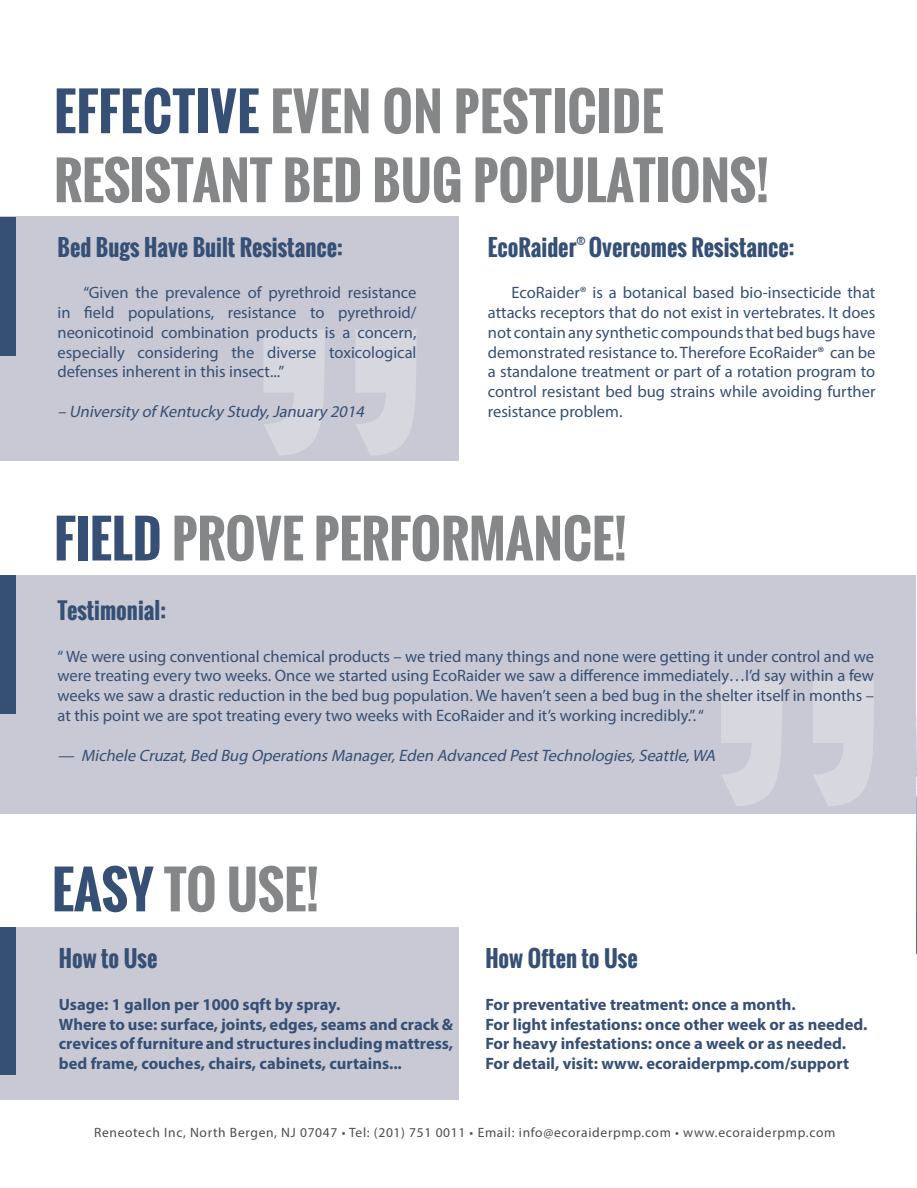
<style>
.page{position:relative;width:917px;height:1188px;background:#fff}
.page>*{position:absolute;margin:0;border:0;box-sizing:border-box;transform-origin:0 0}
.t1{font:700 51px/69px "Oswald";color:#848688}
.t2{font:700 22.5px "Oswald";color:#364f74}
.t3{font:16.5px/19.8px "Myriad Pro";color:#364f74;text-align:justify}
.t4{font:700 16.5px/19.8px "Myriad Pro";color:#364f74}
.t5{font:italic 16.5px "Myriad Pro";color:#364f74}
.t6{font:13.5px "Myriad Pro";letter-spacing:.05em;color:#4d4d4f}
.t7{font:12.3px "Oswald";color:#364f74}
.s1{color:#364f74}
.s2{font-style:inherit}
</style>
<div class="page">
<div style="left:0;top:575px;width:916px;height:239px;background:#c8c9d4"></div>
<div style="left:0;top:927px;width:458px;height:173px;background:#c8c9d4"></div>
<img style="left:916px;top:716px;width:1px;height:237px">
<div style="left:0;top:217px;width:458px;height:244px;background:#c8c9d4"></div>
<svg style="left:264px;top:330px;width:152px;height:125px"></svg>
<svg style="left:721px;top:680px;width:152px;height:126px"></svg>
<div style="left:0;top:217px;width:16px;height:138px;background:#364f74"></div>
<div style="left:0;top:575px;width:16px;height:139px;background:#364f74"></div>
<div style="left:0;top:927px;width:16px;height:147px;background:#364f74"></div>
<h1 class="t1" style="left:54px;top:77px;width:716px"><span class="s1">EFFECTIVE</span> EVEN ON PESTICIDE<br>RESISTANT BED BUG POPULATIONS!</h1>
<h2 class="t2" style="left:57px;top:230px;width:286px">Bed Bugs Have Built Resistance:</h2>
<p class="t3" style="left:57px;top:282px;width:360px;text-indent:26px">“Given the prevalence of pyrethroid resistance in field populations, resistance to pyrethroid/ neonicotinoid combination products is a concern, especially considering the diverse toxicological defenses inherent in this insect...”</p>
<p class="t5" style="left:57px;top:401px;width:312px">– University of Kentucky Study,January 2014</p>
<h2 class="t2" style="left:487px;top:230px;width:90px">EcoRaider</h2>
<p class="t7" style="left:576px;top:231px;width:11px">®</p>
<h2 class="t2" style="left:588px;top:230px;width:207px">Overcomes Resistance:</h2>
<p class="t3" style="left:487px;top:282px;width:389px;text-indent:24px">EcoRaider® is a botanical based bio-insecticide that attacks receptors that do not exist in vertebrates. It does not contain any synthetic compounds that bed bugs have demonstrated resistance to. Therefore EcoRaider® can be a standalone treatment or part of a rotation program to control resistant bed bug strains while avoiding further resistance problem.</p>
<h1 class="t1" style="left:54px;top:505px;width:574px"><span class="s1">FIELD</span> PROVE PERFORMANCE!</h1>
<h2 class="t2" style="left:57px;top:594px;width:110px">Testimonial:</h2>
<p class="t3" style="left:57px;top:646px;width:817px">“ We were using conventional chemical products – we tried many things and none were getting it under control and we were treating every two weeks. Once we started using EcoRaider we saw a difference immediately…I’d say within a few weeks we saw a drastic reduction in the bed bug population. We haven’t seen a bed bug in the shelter itself in months – at this point we are spot treating every two weeks with EcoRaider and it’s working incredibly.”. “</p>
<p class="t5" style="left:57px;top:745px;width:662px">— Michele Cruzat,Bed Bug OperationsManager,Eden Advanced PestTechnologies,Seattle,WA</p>
<h1 class="t1" style="left:52px;top:856px;width:268px"><span class="s1">EASY</span> TO USE!</h1>
<h2 class="t2" style="left:59px;top:942px;width:100px">How to <span class="s2">U</span>se</h2>
<p class="t4" style="left:59px;top:994px;width:395px">Usage: 1 gallon per 1000 sqft by spray.<br>Where to use: surface, joints, edges, seams and crack &amp; crevices of furniture and structures including mattress, bed frame, couches, chairs, cabinets, curtains...</p>
<h2 class="t2" style="left:485px;top:942px;width:154px">How <span class="s2">O</span>ften to <span class="s2">U</span>se</h2>
<p class="t4" style="left:485px;top:994px;width:383px">For preventative treatment: once a month.<br>For light infestations: once other week or as needed.<br>For heavy infestations: once a week or as needed.<br>For detail, visit: www. ecoraiderpmp.com/support</p>
<p class="t6" style="left:94px;top:1124px;width:742px">Reneotech Inc, North Bergen, NJ 07047 • Tel: (201) 751 0011 • Email: info@ecoraiderpmp.com • www.ecoraiderpmp.com</p>
</div>
